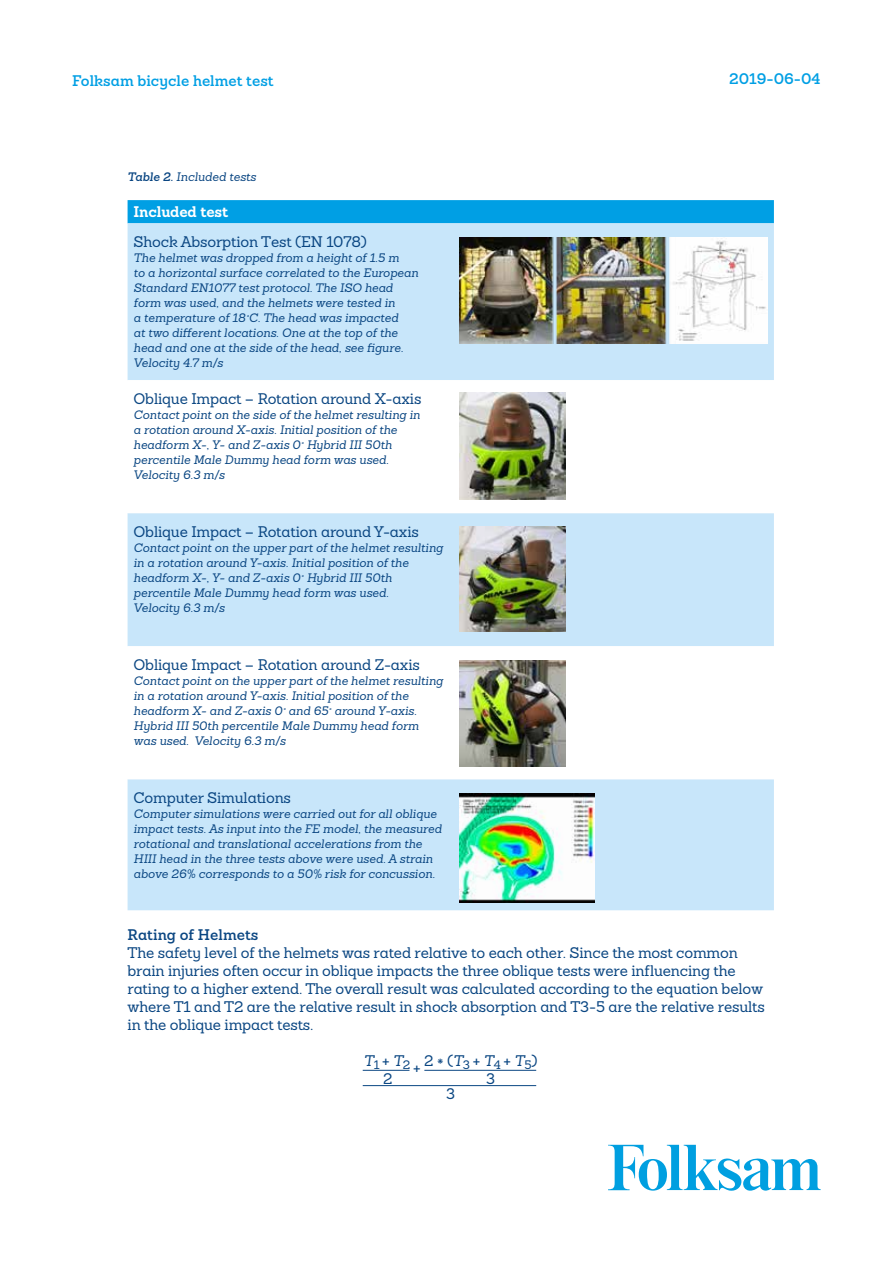
<style>
.page{position:relative;width:893px;height:1263px;background:#fff}
.page>*{position:absolute;margin:0;border:0;box-sizing:border-box;transform-origin:0 0}
.t1{font:500 15px/18px "Sanchez Folksam";letter-spacing:-.01em;color:#0a4682}
.t2{font:600 15px "Sanchez Folksam";color:#009fe4}
.t3{font:600 15px "Sanchez Folksam";color:#0a4682}
.t4{font:700 15px "Sanchez Folksam";letter-spacing:-.01em;color:#fff}
.t5{font:italic 500 12px/15px "Sanchez Folksam";color:#0a4682}
.s1{font-weight:600}
.s2{font-style:italic}
</style>
<div class="page">
<svg style="left:608px;top:1145px;width:213px;height:46px"></svg>
<div style="left:128px;top:200px;width:646px;height:23px;background:#009fe4"></div>
<div style="left:128px;top:223px;width:646px;height:687px;background:#c8e6fa"></div>
<svg style="left:128px;top:380px;width:646px;height:399px"></svg>
<img style="left:459px;top:237px;width:308px;height:106px">
<img style="left:459px;top:393px;width:106px;height:106px">
<img style="left:459px;top:526px;width:106px;height:106px">
<img style="left:459px;top:660px;width:106px;height:106px">
<img style="left:459px;top:794px;width:135px;height:108px">
<hr style="left:363px;top:1070px;width:46px;height:1px;background:#0a4682">
<hr style="left:363px;top:1085px;width:173px;height:1px;background:#0a4682">
<hr style="left:424px;top:1070px;width:112px;height:1px;background:#0a4682">
<p class="t2" style="left:72px;top:70px;width:203px">Folksam bicycle helmet test</p>
<p class="t2" style="left:729px;top:68px;width:93px">2019-06-04</p>
<p class="t5" style="left:128px;top:169px;width:130px"><span class="s1">Table 2.</span> Included tests</p>
<p class="t4" style="left:134px;top:202px;width:96px">Included test</p>
<p class="t1" style="left:134px;top:233px;width:235px">Shock Absorption Test (EN 1078)</p>
<p class="t5" style="left:134px;top:250px;width:286px">The helmet was dropped from a height of 1.5 m<br>to a horizontal surface correlated to the European Standard EN1077 test protocol. The ISO head form was used, and the helmets were tested in<br>a temperature of 18°C. The head was impacted<br>at two different locations. One at the top of the head and one at the side of the head, see figure.<br>Velocity 4.7 m/s</p>
<p class="t1" style="left:134px;top:390px;width:289px">Oblique Impact – Rotation around X-axis</p>
<p class="t5" style="left:134px;top:407px;width:288px">Contact point on the side of the helmet resulting in a rotation around X-axis. Initial position of the headform X-, Y- and Z-axis 0° Hybrid III 50th percentile Male Dummy head form was used.<br>Velocity 6.3 m/s</p>
<p class="t1" style="left:134px;top:523px;width:287px">Oblique Impact – Rotation around Y-axis</p>
<p class="t5" style="left:134px;top:540px;width:311px">Contact point on the upper part of the helmet resulting in a rotation around Y-axis. Initial position of the headform X-, Y- and Z-axis 0° Hybrid III 50th percentile Male Dummy head form was used.<br>Velocity 6.3 m/s</p>
<p class="t1" style="left:134px;top:656px;width:288px">Oblique Impact – Rotation around Z-axis</p>
<p class="t5" style="left:134px;top:673px;width:311px">Contact point on the upper part of the helmet resulting in a rotation around Y-axis. Initial position of the headform X- and Z-axis 0° and 65° around Y-axis.<br>Hybrid III 50th percentile Male Dummy head form was used. Velocity 6.3 m/s</p>
<p class="t1" style="left:134px;top:789px;width:159px">Computer Simulations</p>
<p class="t5" style="left:134px;top:806px;width:310px">Computer simulations were carried out for all oblique impact tests. As input into the FE model, the measured rotational and translational accelerations from the HIII head in the three tests above were used. A strain above 26% corresponds to a 50% risk for concussion.</p>
<p class="t3" style="left:128px;top:924px;width:132px">Rating of Helmets</p>
<p class="t1" style="left:128px;top:943px;width:639px">The safety level of the helmets was rated relative to each other. Since the most common brain injuries often occur in oblique impacts the three oblique tests were influencing the rating to a higher extend. The overall result was calculated according to the equation below where T1 and T2 are the relative result in shock absorption and T3-5 are the relative results in the oblique impact tests.</p>
<p class="t1" style="left:383px;top:1051px;width:156px;text-indent:-19px"><span class="s2">T</span><sub>1</sub> + <span class="s2">T</span><sub>2</sub> + 2 * (<span class="s2">T</span><sub>3</sub> + <span class="s2">T</span><sub>4</sub> + <span class="s2">T</span><sub>5</sub>)<br>2</p>
<p class="t1" style="left:486px;top:1069px;width:11px">3</p>
<p class="t1" style="left:446px;top:1084px;width:11px">3</p>
</div>
